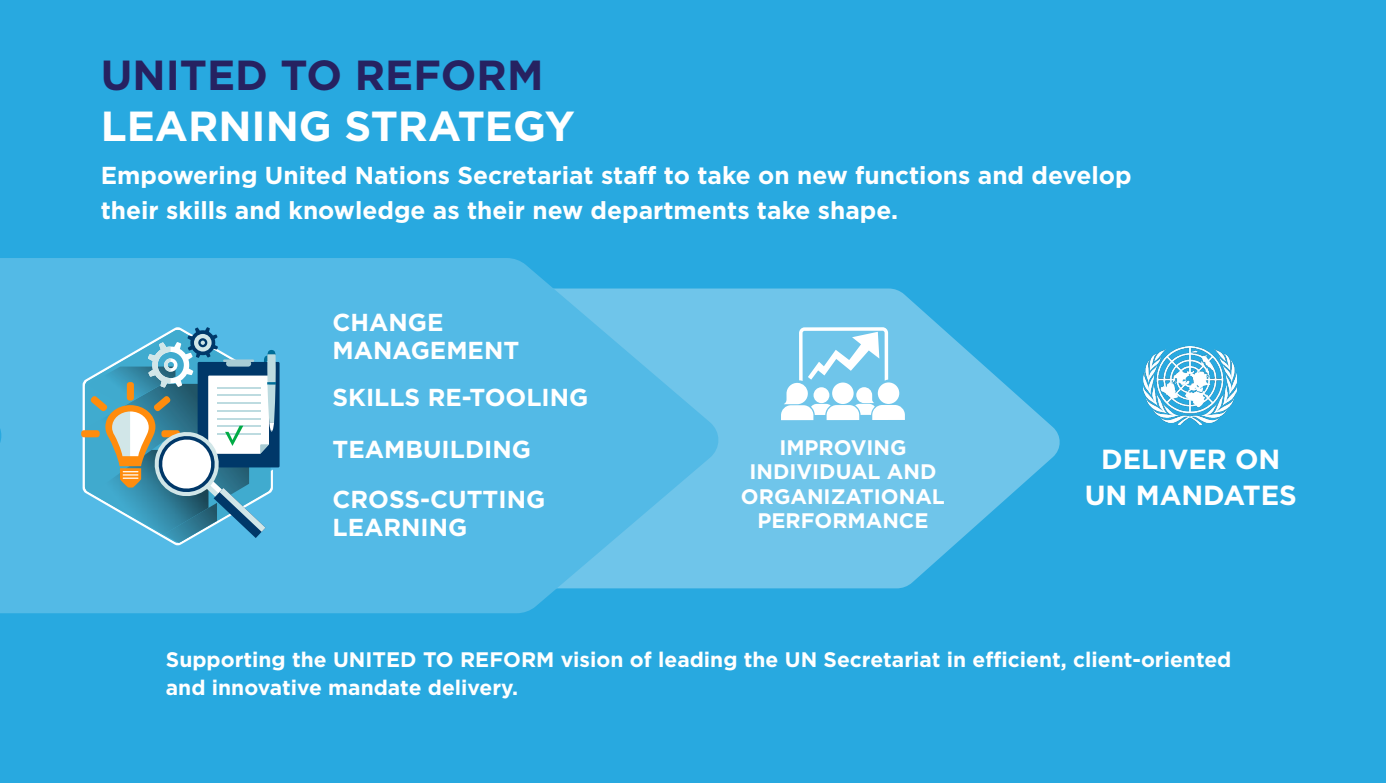
<style>
.page{position:relative;width:1386px;height:783px;background:#fff}
.page>*{position:absolute;margin:0;border:0;box-sizing:border-box;transform-origin:0 0}
.t1{font:700 42px "Gotham";color:#fff}
.t2{font:700 42px "Gotham";color:#262261}
.t3{font:700 27.65px "Gotham";color:#fff}
.t4{font:700 24.5px/28px "Gotham";color:#fff}
.t5{font:700 21px/24.5px "Gotham";color:#fff;text-align:center}
</style>
<div class="page">
<div style="left:0;top:0;width:1386px;height:782px;background:#28a9e0"></div>
<svg style="left:721px;top:288px;width:339px;height:300px;fill:#6fc5ea"></svg>
<svg style="left:0;top:258px;width:721px;height:355px;background:#54bae6"></svg>
<svg style="left:781px;top:327px;width:124px;height:93px;background:#aadcf2"></svg>
<img style="left:1144px;top:347px;width:92px;height:77px">
<div style="left:198px;top:362px;width:82px;height:105px;background:#003869"></div>
<div style="left:81px;top:430px;width:19px;height:7px;background:#ff8c0d;border-radius:3px"></div>
<svg style="left:83px;top:327px;width:193px;height:218px;background:#73acc0"></svg>
<p class="t2" style="left:101px;top:51px;width:444px">UNITED TO REFORM</p>
<p class="t1" style="left:101px;top:101px;width:476px">LEARNING STRATEGY</p>
<p class="t4" style="left:101px;top:157px;width:1032px;line-height:35px">Empowering United Nations Secretariat staff to take on new functions and develop their skills and knowledge as their new departments take shape.</p>
<p class="t4" style="left:333px;top:308px;width:188px">CHANGE<br>MANAGEMENT</p>
<p class="t4" style="left:333px;top:382px;width:257px">SKILLS RE-TOOLING</p>
<p class="t4" style="left:333px;top:434px;width:200px">TEAMBUILDING</p>
<p class="t4" style="left:333px;top:484px;width:214px">CROSS-CUTTING</p>
<p class="t4" style="left:333px;top:512px;width:136px">LEARNING</p>
<p class="t5" style="left:749px;top:434px;width:189px">IMPROVING<br>INDIVIDUAL AND</p>
<p class="t5" style="left:741px;top:483px;width:205px">ORGANIZATIONAL<br>PERFORMANCE</p>
<p class="t3" style="left:1101px;top:443px;width:181px">DELIVER ON</p>
<p class="t3" style="left:1085px;top:478px;width:214px">UN MANDATES</p>
<p class="t5" style="left:166px;top:644px;width:1067px;line-height:28px;text-align:left">Supporting the UNITED TO REFORM vision of leading the UN Secretariat in efficient, client-oriented and innovative mandate delivery.</p>
</div>
